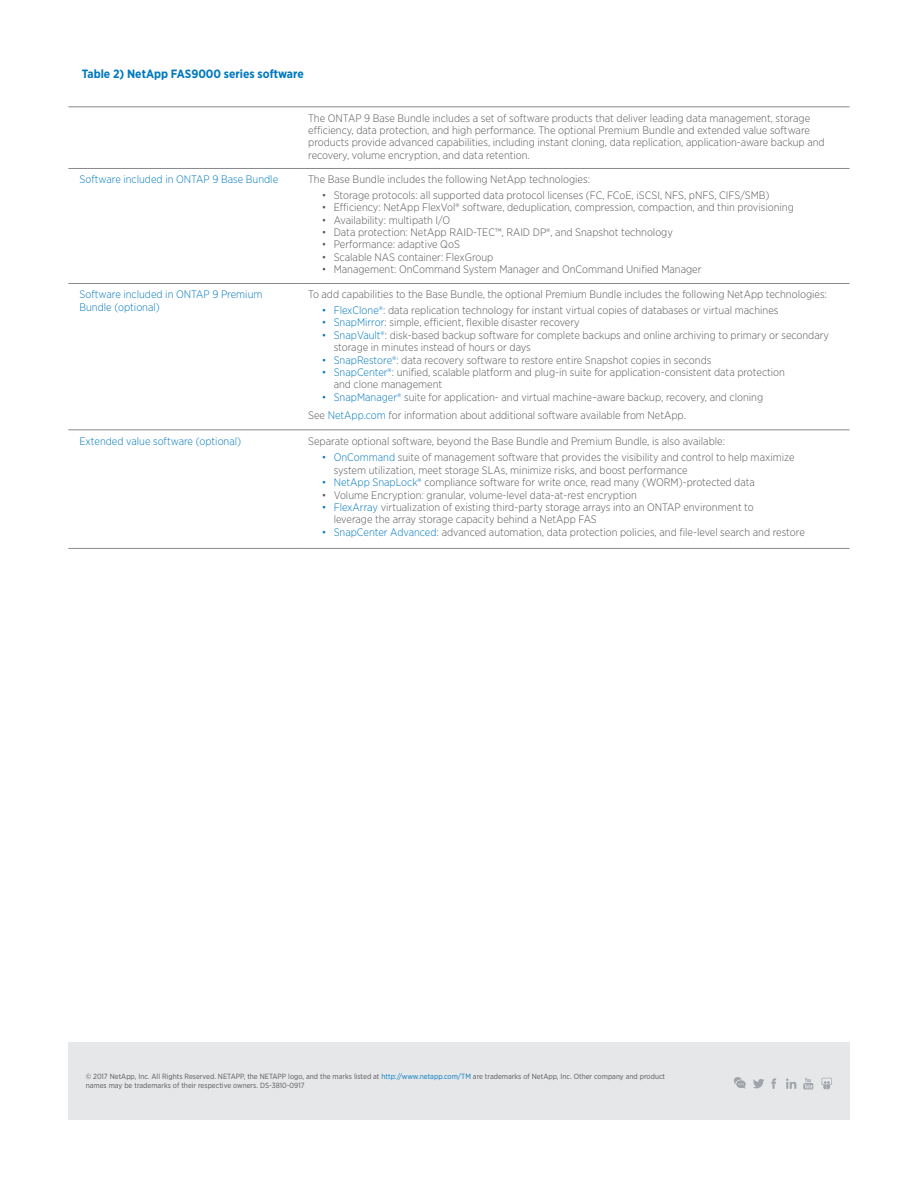
<style>
.page{position:relative;width:918px;height:1188px;background:#fff}
.page>*{position:absolute;margin:0;border:0;box-sizing:border-box;transform-origin:0 0}
.t1{font:700 12px "Gotham Narrow";color:#0078c0}
.t2{font:300 10.8px/12.5px "Gotham Narrow";color:#57585a}
.t3{font:300 10.8px/12.5px "Gotham Narrow";color:#0078c0}
.t4{font:7.5px/9px "Gotham Narrow";color:#57585a}
.s1{color:#0078c0}
</style>
<div class="page">
<div style="left:68px;top:1042px;width:782px;height:78px;background:#e6e7e9"></div>
<svg style="left:803px;top:1078px;width:10px;height:11px"></svg>
<svg style="left:771px;top:1078px;width:5px;height:11px"></svg>
<svg style="left:786px;top:1078px;width:10px;height:11px"></svg>
<svg style="left:753px;top:1079px;width:11px;height:9px"></svg>
<svg style="left:821px;top:1078px;width:12px;height:12px"></svg>
<svg style="left:734px;top:1077px;width:12px;height:12px"></svg>
<hr style="left:68px;top:107px;width:236px;height:1px;background:#87898c">
<hr style="left:304px;top:107px;width:546px;height:1px;background:#87898c">
<hr style="left:68px;top:168px;width:236px;height:1px;background:#87898c">
<hr style="left:304px;top:168px;width:546px;height:1px;background:#87898c">
<hr style="left:68px;top:283px;width:236px;height:1px;background:#87898c">
<hr style="left:304px;top:283px;width:546px;height:1px;background:#87898c">
<hr style="left:68px;top:430px;width:236px;height:1px;background:#87898c">
<hr style="left:304px;top:430px;width:546px;height:1px;background:#87898c">
<hr style="left:68px;top:548px;width:236px;height:1px;background:#87898c">
<hr style="left:304px;top:548px;width:546px;height:1px;background:#87898c">
<p class="t1" style="left:82px;top:66px;width:223px">Table 2) NetApp FAS9000 series software</p>
<p class="t2" style="left:308px;top:111px;width:518px">The ONTAP 9 Base Bundle includes a set of software products that deliver leading data management, storage efficiency, data protection, and high performance. The optional Premium Bundle and extended value software products provide advanced capabilities, including instant cloning, data replication, application-aware backup and recovery, volume encryption, and data retention.</p>
<p class="t3" style="left:80px;top:173px;width:200px">Software included in ONTAP 9 Base Bundle</p>
<p class="t2" style="left:308px;top:173px;width:283px">The Base Bundle includes the following NetApp technologies:</p>
<p class="t2" style="left:322px;top:189px;width:449px">• Storage protocols: all supported data protocol licenses (FC, FCoE, iSCSI, NFS, pNFS, CIFS/SMB)</p>
<p class="t2" style="left:322px;top:201px;width:474px">• Efficiency: NetApp FlexVol® software, deduplication, compression, compaction, and thin provisioning</p>
<p class="t2" style="left:322px;top:213px;width:130px">• Availability: multipath I/O</p>
<p class="t2" style="left:322px;top:226px;width:353px">• Data protection: NetApp RAID-TEC™, RAID DP®, and Snapshot technology</p>
<p class="t2" style="left:322px;top:238px;width:140px">• Performance: adaptive QoS</p>
<p class="t2" style="left:322px;top:251px;width:173px">• Scalable NAS container: FlexGroup</p>
<p class="t2" style="left:322px;top:263px;width:381px">• Management: OnCommand System Manager and OnCommand Unified Manager</p>
<p class="t3" style="left:80px;top:288px;width:185px">Software included in ONTAP 9 Premium<br>Bundle (optional)</p>
<p class="t2" style="left:308px;top:288px;width:520px">To add capabilities to the Base Bundle, the optional Premium Bundle includes the following NetApp technologies:</p>
<p class="t2" style="left:322px;top:304px;width:458px"><span class="s1">• FlexClone®</span>: data replication technology for instant virtual copies of databases or virtual machines</p>
<p class="t2" style="left:322px;top:316px;width:259px"><span class="s1">• SnapMirror</span>: simple, efficient, flexible disaster recovery</p>
<p class="t2" style="left:334px;top:328px;width:497px;text-indent:-12px"><span class="s1">• SnapVault®</span>: disk-based backup software for complete backups and online archiving to primary or secondary storage in minutes instead of hours or days</p>
<p class="t2" style="left:322px;top:353px;width:391px"><span class="s1">• SnapRestore®</span>: data recovery software to restore entire Snapshot copies in seconds</p>
<p class="t2" style="left:334px;top:366px;width:453px;text-indent:-12px"><span class="s1">• SnapCenter®</span>: unified, scalable platform and plug-in suite for application-consistent data protection and clone management</p>
<p class="t2" style="left:308px;top:387px;width:457px;line-height:18.9px;text-indent:14px"><span class="s1">• SnapManager®</span> suite for application- and virtual machine–aware backup, recovery, and cloning<br>See <span class="s1">NetApp.com</span> for information about additional software available from NetApp.</p>
<p class="t3" style="left:80px;top:434px;width:163px">Extended value software (optional)</p>
<p class="t2" style="left:308px;top:434px;width:418px">Separate optional software, beyond the Base Bundle and Premium Bundle, is also available:</p>
<p class="t2" style="left:334px;top:451px;width:462px;text-indent:-12px"><span class="s1">• OnCommand</span> suite of management software that provides the visibility and control to help maximize system utilization, meet storage SLAs, minimize risks, and boost performance</p>
<p class="t2" style="left:322px;top:476px;width:435px"><span class="s1">• NetApp SnapLock®</span> compliance software for write once, read many (WORM)-protected data</p>
<p class="t2" style="left:322px;top:488px;width:317px">• Volume Encryption: granular, volume-level data-at-rest encryption</p>
<p class="t2" style="left:334px;top:501px;width:422px;text-indent:-12px"><span class="s1">• FlexArray</span> virtualization of existing third-party storage arrays into an ONTAP environment to leverage the array storage capacity behind a NetApp FAS</p>
<p class="t2" style="left:322px;top:525px;width:485px"><span class="s1">• SnapCenter Advanced</span>: advanced automation, data protection policies, and file-level search and restore</p>
<p class="t4" style="left:86px;top:1072px;width:581px">© 2017 NetApp, Inc. All Rights Reserved. NETAPP, the NETAPP logo, and the marks listed at <span class="s1">http://www.netapp.com/TM</span> are trademarks of NetApp, Inc. Other company and product names may be trademarks of their respective owners. DS-3810-0917</p>
</div>
